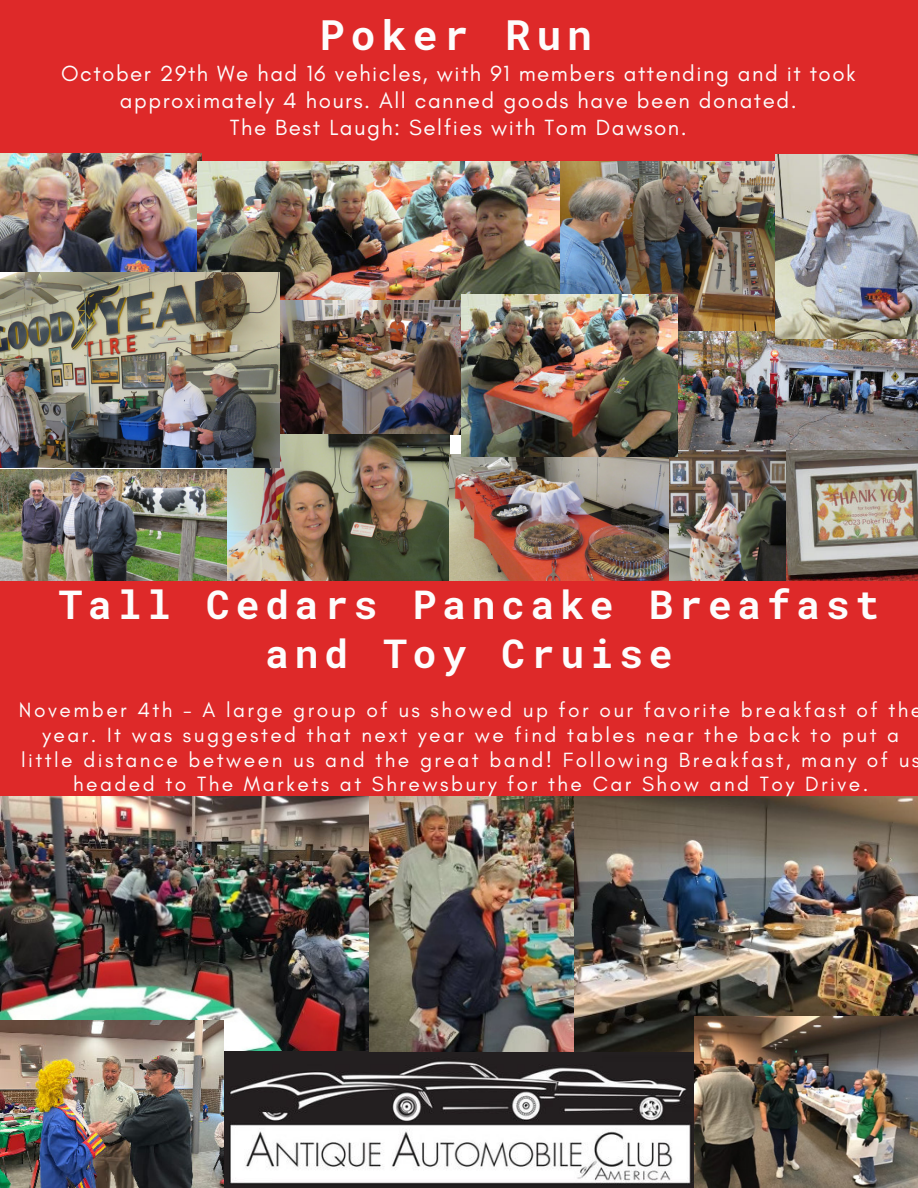
<style>
.page{position:relative;width:918px;height:1188px;background:#fff}
.page>*{position:absolute;margin:0;border:0;box-sizing:border-box;transform-origin:0 0}
.t1{font:700 41.4px "Roboto Mono";letter-spacing:.15em;color:#fdfdfd}
.t2{font:700 39.45px/48.3px "Roboto Mono";letter-spacing:.15em;color:#fdfdfd;text-align:center}
.t3{font:22.35px/27px "Glacial Indifference";letter-spacing:.065em;color:#fdfdfd;text-align:center}
.t4{font:21px/24.8px "Glacial Indifference";letter-spacing:.12em;color:#fdfdfd;text-align:center}
</style>
<div class="page">
<div style="left:0;top:0;width:918px;height:161px;background:#de2929"></div>
<img style="left:224px;top:1051px;width:470px;height:137px">
<div style="left:0;top:581px;width:918px;height:216px;background:#de2929"></div>
<img style="left:0;top:797px;width:369px;height:254px">
<img style="left:574px;top:797px;width:344px;height:254px">
<img style="left:369px;top:797px;width:205px;height:254px">
<img style="left:0;top:1020px;width:224px;height:168px">
<img style="left:694px;top:1017px;width:224px;height:171px">
<img style="left:559px;top:161px;width:217px;height:170px">
<img style="left:280px;top:300px;width:181px;height:135px">
<img style="left:0;top:469px;width:227px;height:111px">
<img style="left:227px;top:435px;width:223px;height:146px">
<img style="left:450px;top:454px;width:219px;height:126px">
<img style="left:677px;top:332px;width:241px;height:118px">
<img style="left:669px;top:450px;width:249px;height:131px">
<img style="left:0;top:153px;width:202px;height:120px">
<img style="left:198px;top:161px;width:361px;height:139px">
<img style="left:461px;top:295px;width:216px;height:162px">
<img style="left:776px;top:154px;width:142px;height:185px">
<img style="left:0;top:273px;width:280px;height:195px">
<h1 class="t1" style="left:320px;top:6px;width:274px">Poker Run</h1>
<p class="t3" style="left:61px;top:61px;width:796px">October 29th We had 16 vehicles, with 91 members attending and it took approximately 4 hours. All canned goods have been donated.<br>The Best Laugh: Selfies with Tom Dawson.</p>
<h2 class="t2" style="left:59px;top:580px;width:822px">Tall Cedars Pancake Breafast and Toy Cruise</h2>
<p class="t4" style="left:19px;top:698px;width:905px">November 4th - A large group of us showed up for our favorite breakfast of the year. It was suggested that next year we find tables near the back to put a little distance between us and the great band! Following Breakfast, many of us headed to The Markets at Shrewsbury for the Car Show and Toy Drive.</p>
</div>
